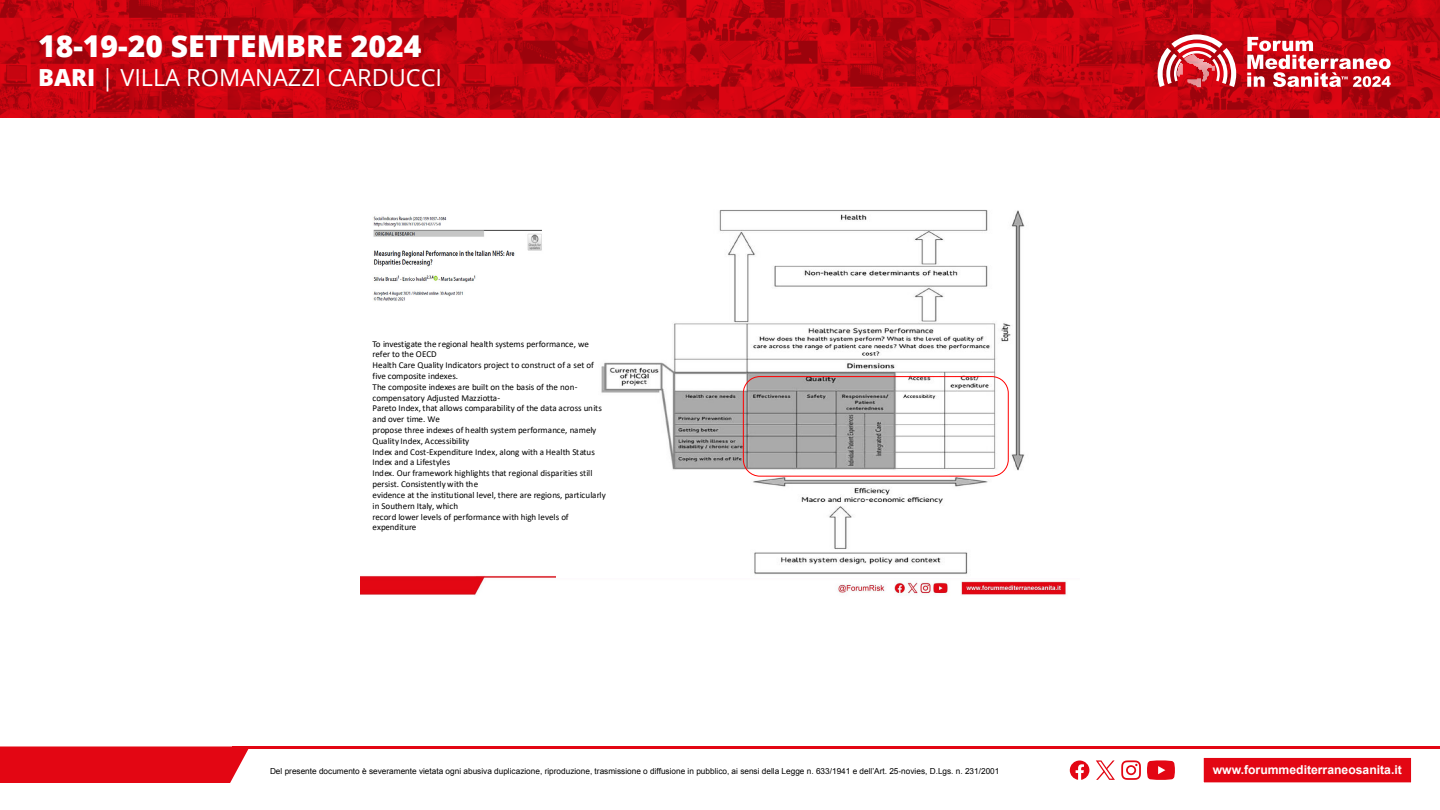
<style>
.page{position:relative;width:1440px;height:810px;background:#fff}
.page>*{position:absolute;margin:0;border:0;box-sizing:border-box;transform-origin:0 0}
.t1{font:800 30.08px "Open Sans";color:#fff}
.t2{font:23.55px "Open Sans";color:#fff}
.t3{font:700 12.15px "Arial";color:#fff}
.t4{font:9px/10.8px "Calibri";color:#000}
.t5{font:8.25px "Arial";color:#000}
.s1{font-weight:800}
</style>
<div class="page">
<div style="left:0;top:746px;width:249px;height:37px;background:#e30613"></div>
<hr style="left:232px;top:746px;width:1208px;height:3px;background:#e30613">
<div style="left:1203px;top:757px;width:209px;height:27px;background:#e30613;border:1px solid #fff"></div>
<svg style="left:1121px;top:760px;width:20px;height:20px"></svg>
<svg style="left:1147px;top:760px;width:28px;height:20px"></svg>
<svg style="left:1070px;top:761px;width:19px;height:19px"></svg>
<svg style="left:1096px;top:760px;width:19px;height:20px"></svg>
<svg style="left:0;top:0;width:1440px;height:117px;background:#c2040f"></svg>
<svg style="left:1158px;top:34px;width:78px;height:53px"></svg>
<svg style="left:1247px;top:37px;width:144px;height:50px"></svg>
<img style="left:360px;top:575px;width:706px;height:21px">
<img style="left:373px;top:216px;width:169px;height:85px">
<img style="left:557px;top:210px;width:509px;height:368px">
<div style="left:743px;top:376px;width:266px;height:101px;border:1px solid #f00;border-radius:17px"></div>
<h1 class="t1" style="left:38px;top:24px;width:385px">18-19-20 SETTEMBRE 2024</h1>
<h2 class="t2" style="left:38px;top:62px;width:406px"><span class="s1">BARI</span> | VILLA ROMANAZZI CARDUCCI</h2>
<p class="t4" style="left:373px;top:338px;width:235px">To investigate the regional health systems performance, we refer to the OECD<br>Health Care Quality Indicators project to construct of a set of five composite indexes.<br>The composite indexes are built on the basis of the non&shy;compensatory Adjusted Mazziotta-<br>Pareto Index, that allows comparability of the data across units and over time. We<br>propose three indexes of health system performance, namely Quality Index, Accessibility<br>Index and Cost-Expenditure Index, along with a Health Status Index and a Lifestyles<br>Index. Our framework highlights that regional disparities still persist. Consistently with the<br>evidence at the institutional level, there are regions, particularly in Southern Italy, which<br>record lower levels of performance with high levels of expenditure</p>
<p class="t5" style="left:270px;top:766px;width:731px">Del presente documento è severamente vietata ogni abusiva duplicazione, riproduzione, trasmissione o diffusione in pubblico, ai sensi della Legge n. 633/1941 e dell’Art. 25-novies, D.Lgs. n. 231/2001</p>
<h3 class="t3" style="left:1213px;top:762px;width:191px">www.forummediterraneosanita.it</h3>
</div>
